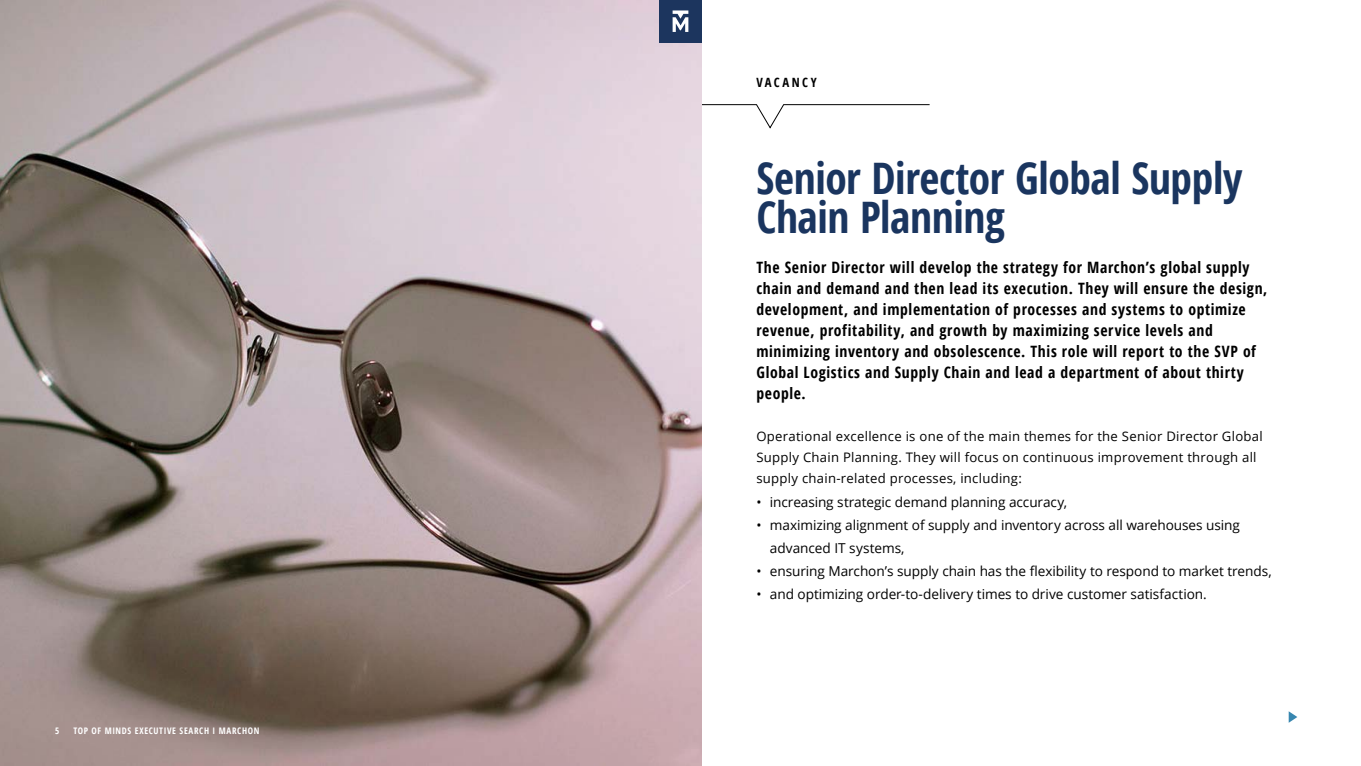
<style>
.page{position:relative;width:1361px;height:766px;background:#fff}
.page>*{position:absolute;margin:0;border:0;box-sizing:border-box;transform-origin:0 0}
.t1{font:700 condensed 43.42px/38.5px "Open Sans";letter-spacing:-.01em;color:#1a355f}
.t2{font:700 condensed 15.67px/21px "Open Sans";letter-spacing:.04em;color:#000}
.t3{font:13.65px/23.2px "Open Sans";letter-spacing:-.005em;color:#000}
.t4{font:13.12px/21px "Open Sans";letter-spacing:.02em;color:#000}
.t5{font:700 condensed 12.75px "Open Sans";letter-spacing:.19em;color:#000}
.t6{font:700 condensed 9px "Open Sans";letter-spacing:.07em;color:#fff}
</style>
<div class="page">
<svg style="left:702px;top:104px;width:228px;height:24px"></svg>
<img style="left:0;top:0;width:702px;height:765px">
<svg style="left:1288px;top:711px;width:9px;height:11px"></svg>
<div style="left:659px;top:0;width:43px;height:43px;background:#1c355e"></div>
<svg style="left:672px;top:10px;width:16px;height:22px"></svg>
<p class="t6" style="left:55px;top:724px;width:6px">5</p>
<p class="t6" style="left:73px;top:724px;width:188px">TOP OF MINDS EXECUTIVE SEARCH I MARCHON</p>
<p class="t5" style="left:756px;top:73px;width:62px">VACANCY</p>
<h1 class="t1" style="left:756px;top:158px;width:487px">Senior Director Global Supply<br>Chain Planning</h1>
<p class="t2" style="left:756px;top:256px;width:512px">The Senior Director will develop the strategy for Marchon’s global supply chain and demand and then lead its execution. They will ensure the design, development, and implementation of processes and systems to optimize revenue, profitability, and growth by maximizing service levels and minimizing inventory and obsolescence. This role will report to the SVP of Global Logistics and Supply Chain and lead a department of about thirty people.</p>
<p class="t4" style="left:756px;top:425px;width:508px">Operational excellence is one of the main themes for the Senior Director Global<br>Supply Chain Planning. They will focus on continuous improvement through all supply chain-related processes, including:</p>
<p class="t3" style="left:756px;top:489px;width:312px">• increasing strategic demand planning accuracy,</p>
<p class="t3" style="left:770px;top:512px;width:471px;text-indent:-14px">• maximizing alignment of supply and inventory across all warehouses using advanced IT systems,</p>
<p class="t3" style="left:756px;top:559px;width:517px">• ensuring Marchon’s supply chain has the flexibility to respond to market trends,</p>
<p class="t3" style="left:756px;top:582px;width:452px">• and optimizing order-to-delivery times to drive customer satisfaction.</p>
</div>
